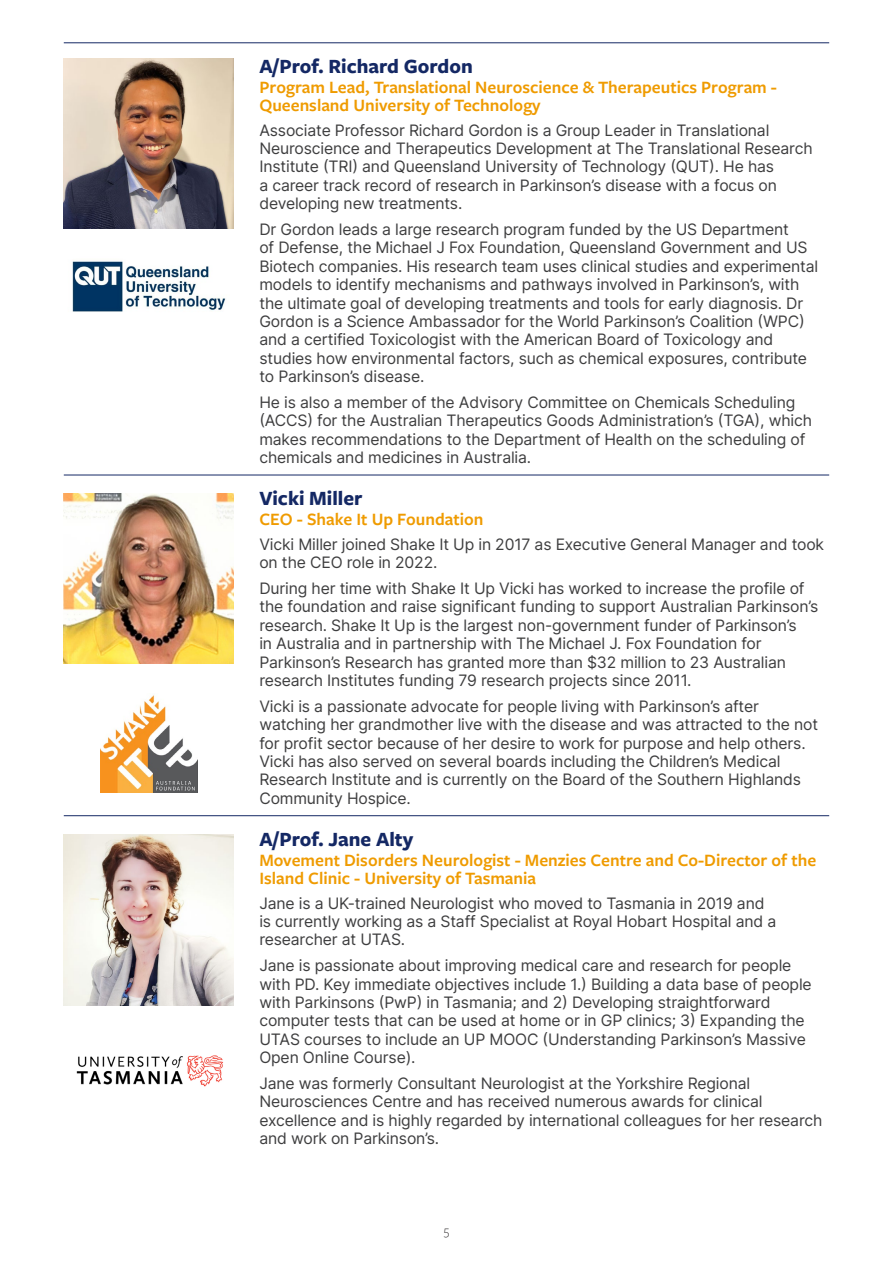
<style>
.page{position:relative;width:893px;height:1263px;background:#fff}
.page>*{position:absolute;margin:0;border:0;box-sizing:border-box;transform-origin:0 0}
.t1{font:700 21px "Freight Sans Pro";color:#142864}
.t2{font:600 18px/18px "Freight Sans Pro";color:#ef9b00}
.t3{font:15.75px/18.5px "Inter";letter-spacing:-.01em;color:#3e3e3f}
.t4{font:300 13.5px "Freight Sans Pro";color:#231f20}
</style>
<div class="page">
<hr style="left:64px;top:43px;width:765px;height:1px;background:#142864">
<hr style="left:64px;top:475px;width:765px;height:1px;background:#142864">
<hr style="left:64px;top:815px;width:765px;height:1px;background:#142864">
<img style="left:64px;top:58px;width:170px;height:171px">
<img style="left:64px;top:493px;width:170px;height:170px">
<img style="left:72px;top:261px;width:154px;height:51px">
<img style="left:100px;top:695px;width:97px;height:97px">
<img style="left:64px;top:835px;width:170px;height:170px">
<img style="left:76px;top:1055px;width:147px;height:32px">
<h1 class="t1" style="left:259px;top:51px;width:215px">A/Prof. Richard Gordon</h1>
<p class="t2" style="left:259px;top:77px;width:519px">Program Lead, Translational Neuroscience &amp; Therapeutics Program -<br>Queensland University of Technology</p>
<p class="t3" style="left:259px;top:120px;width:555px">Associate Professor Richard Gordon is a Group Leader in Translational Neuroscience and Therapeutics Development at The Translational Research Institute (TRI) and Queensland University of Technology (QUT). He has<br>a career track record of research in Parkinson’s disease with a focus on developing new treatments.</p>
<p class="t3" style="left:259px;top:220px;width:560px">Dr Gordon leads a large research program funded by the US Department<br>of Defense, the Michael J Fox Foundation, Queensland Government and US Biotech companies. His research team uses clinical studies and experimental models to identify mechanisms and pathways involved in Parkinson’s, with the ultimate goal of developing treatments and tools for early diagnosis. Dr Gordon is a Science Ambassador for the World Parkinson’s Coalition (WPC) and a certified Toxicologist with the American Board of Toxicology and studies how environmental factors, such as chemical exposures, contribute to Parkinson’s disease.</p>
<p class="t3" style="left:259px;top:393px;width:554px">He is also a member of the Advisory Committee on Chemicals Scheduling (ACCS) for the Australian Therapeutics Goods Administration’s (TGA), which makes recommendations to the Department of Health on the scheduling of chemicals and medicines in Australia.</p>
<h1 class="t1" style="left:259px;top:484px;width:105px">Vicki Miller</h1>
<p class="t2" style="left:259px;top:509px;width:226px">CEO - Shake It Up Foundation</p>
<p class="t3" style="left:259px;top:534px;width:566px">Vicki Miller joined Shake It Up in 2017 as Executive General Manager and took on the CEO role in 2022.</p>
<p class="t3" style="left:259px;top:579px;width:560px">During her time with Shake It Up Vicki has worked to increase the profile of the foundation and raise significant funding to support Australian Parkinson’s research. Shake It Up is the largest non-government funder of Parkinson’s<br>in Australia and in partnership with The Michael J. Fox Foundation for Parkinson’s Research has granted more than $32 million to 23 Australian research Institutes funding 79 research projects since 2011.</p>
<p class="t3" style="left:259px;top:696px;width:560px">Vicki is a passionate advocate for people living with Parkinson’s after watching her grandmother live with the disease and was attracted to the not for profit sector because of her desire to work for purpose and help others.<br>Vicki has also served on several boards including the Children’s Medical Research Institute and is currently on the Board of the Southern Highlands Community Hospice.</p>
<h1 class="t1" style="left:259px;top:824px;width:155px">A/Prof. Jane Alty</h1>
<p class="t2" style="left:259px;top:850px;width:558px">Movement Disorders Neurologist - Menzies Centre and Co-Director of the<br>Island Clinic - University of Tasmania</p>
<p class="t3" style="left:259px;top:893px;width:518px">Jane is a UK-trained Neurologist who moved to Tasmania in 2019 and is currently working as a Staff Specialist at Royal Hobart Hospital and a researcher at UTAS.</p>
<p class="t3" style="left:259px;top:956px;width:554px">Jane is passionate about improving medical care and research for people with PD. Key immediate objectives include 1.) Building a data base of people with Parkinsons (PwP) in Tasmania; and 2) Developing straightforward computer tests that can be used at home or in GP clinics; 3) Expanding the UTAS courses to include an UP MOOC (Understanding Parkinson’s Massive Open Online Course).</p>
<p class="t3" style="left:259px;top:1073px;width:564px">Jane was formerly Consultant Neurologist at the Yorkshire Regional Neurosciences Centre and has received numerous awards for clinical excellence and is highly regarded by international colleagues for her research and work on Parkinson’s.</p>
<p class="t4" style="left:444px;top:1222px;width:7px">5</p>
</div>
